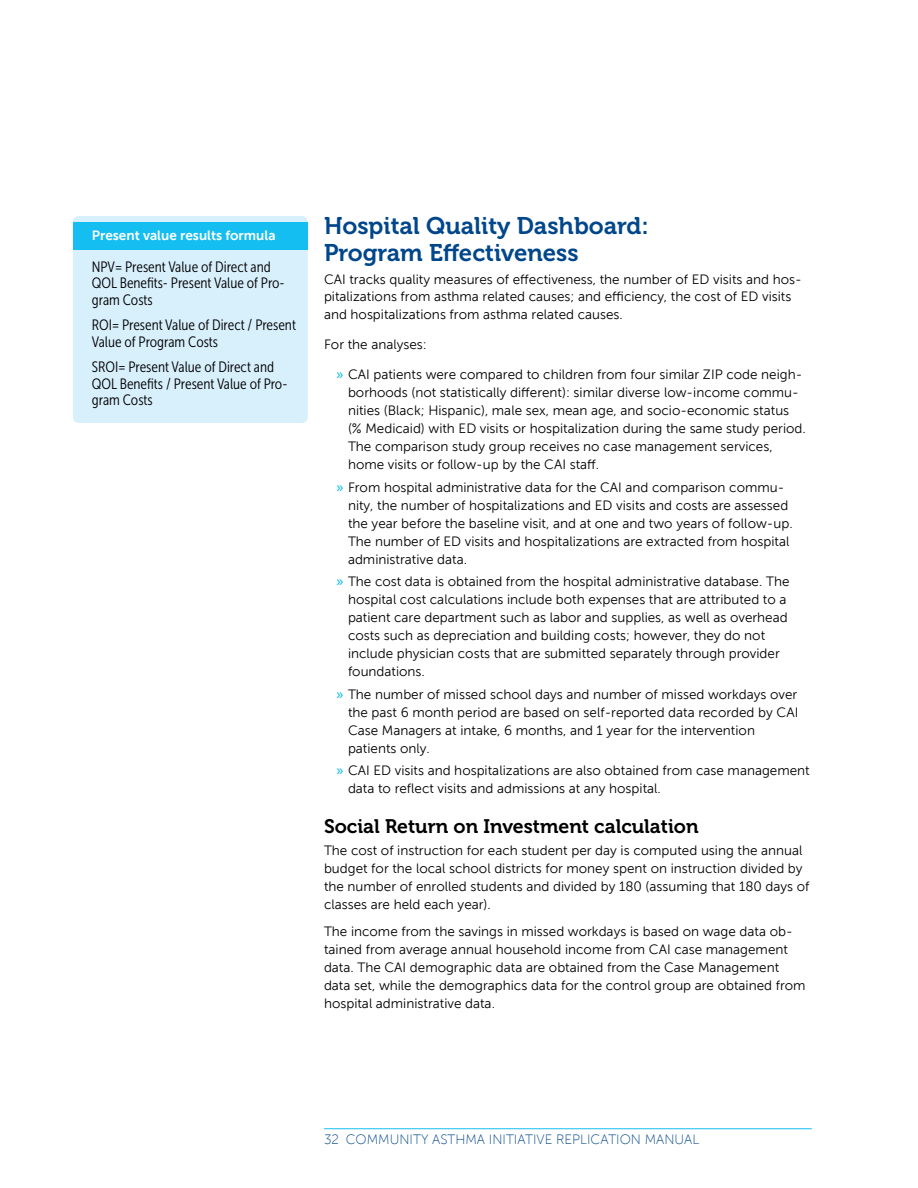
<style>
.page{position:relative;width:918px;height:1188px;background:#fff}
.page>*{position:absolute;margin:0;border:0;box-sizing:border-box;transform-origin:0 0}
.t1{font:24px/27px "Museo 700";color:#00468b}
.t2{font:19.5px "Museo 700";color:#000}
.t3{font:15px/16.5px "Museo Sans Cond 300";color:#000}
.t4{font:13.5px/18px "Museo Sans 300";color:#000}
.t5{font:13.5px "Museo Sans 100";color:#00468b}
.t6{font:13.5px "Museo Sans 700";color:#fff}
.s1{font-family:"Museo Sans 500";color:#15bef0}
</style>
<div class="page">
<hr style="left:324px;top:1128px;width:488px;height:1px;background:#15bef0">
<div style="left:73px;top:216px;width:235px;height:207px;background:#d8effc;border-radius:6px"></div>
<div style="left:73px;top:222px;width:235px;height:28px;background:#15bef0"></div>
<p class="t6" style="left:92px;top:228px;width:185px">Present value results formula</p>
<p class="t3" style="left:92px;top:258px;width:194px">NPV= Present Value of Direct and<br>QOL Benefits- Present Value of Pro&shy;gram Costs</p>
<p class="t3" style="left:92px;top:317px;width:206px">ROI= Present Value of Direct / Present<br>Value of Program Costs</p>
<p class="t3" style="left:92px;top:359px;width:197px">SROI= Present Value of Direct and<br>QOL Benefits / Present Value of Pro&shy;gram Costs</p>
<h1 class="t1" style="left:324px;top:213px;width:326px">Hospital Quality Dashboard:<br>Program Effectiveness</h1>
<p class="t4" style="left:324px;top:270px;width:479px">CAI tracks quality measures of effectiveness, the number of ED visits and hos&shy;pitalizations from asthma related causes; and efficiency, the cost of ED visits and hospitalizations from asthma related causes.</p>
<p class="t4" style="left:324px;top:336px;width:104px">For the analyses:</p>
<p class="t4" style="left:348px;top:366px;width:459px;text-indent:-12px"><span class="s1">»</span> CAI patients were compared to children from four similar ZIP code neigh&shy;borhoods (not statistically different): similar diverse low-income commu&shy;nities (Black; Hispanic), male sex, mean age, and socio-economic status (% Medicaid) with ED visits or hospitalization during the same study period.<br>The comparison study group receives no case management services, home visits or follow-up by the CAI staff.</p>
<p class="t4" style="left:348px;top:478px;width:446px;text-indent:-12px"><span class="s1">»</span> From hospital administrative data for the CAI and comparison commu&shy;nity, the number of hospitalizations and ED visits and costs are assessed the year before the baseline visit, and at one and two years of follow-up.<br>The number of ED visits and hospitalizations are extracted from hospital administrative data.</p>
<p class="t4" style="left:348px;top:573px;width:443px;text-indent:-12px"><span class="s1">»</span> The cost data is obtained from the hospital administrative database. The hospital cost calculations include both expenses that are attributed to a patient care department such as labor and supplies, as well as overhead costs such as depreciation and building costs; however, they do not include physician costs that are submitted separately through provider foundations.</p>
<p class="t4" style="left:348px;top:685px;width:452px;text-indent:-12px"><span class="s1">»</span> The number of missed school days and number of missed workdays over the past 6 month period are based on self-reported data recorded by CAI Case Managers at intake, 6 months, and 1 year for the intervention patients only.</p>
<p class="t4" style="left:348px;top:762px;width:463px;text-indent:-12px"><span class="s1">»</span> CAI ED visits and hospitalizations are also obtained from case management data to reflect visits and admissions at any hospital.</p>
<h2 class="t2" style="left:324px;top:815px;width:376px">Social Return on Investment calculation</h2>
<p class="t4" style="left:324px;top:841px;width:487px">The cost of instruction for each student per day is computed using the annual budget for the local school districts for money spent on instruction divided by the number of enrolled students and divided by 180 (assuming that 180 days of classes are held each year).</p>
<p class="t4" style="left:324px;top:922px;width:483px">The income from the savings in missed workdays is based on wage data ob&shy;tained from average annual household income from CAI case management data. The CAI demographic data are obtained from the Case Management data set, while the demographics data for the control group are obtained from hospital administrative data.</p>
<p class="t5" style="left:324px;top:1132px;width:377px">32 COMMUNITY ASTHMA I NITIATIVE REPLICATION MANUAL</p>
</div>
